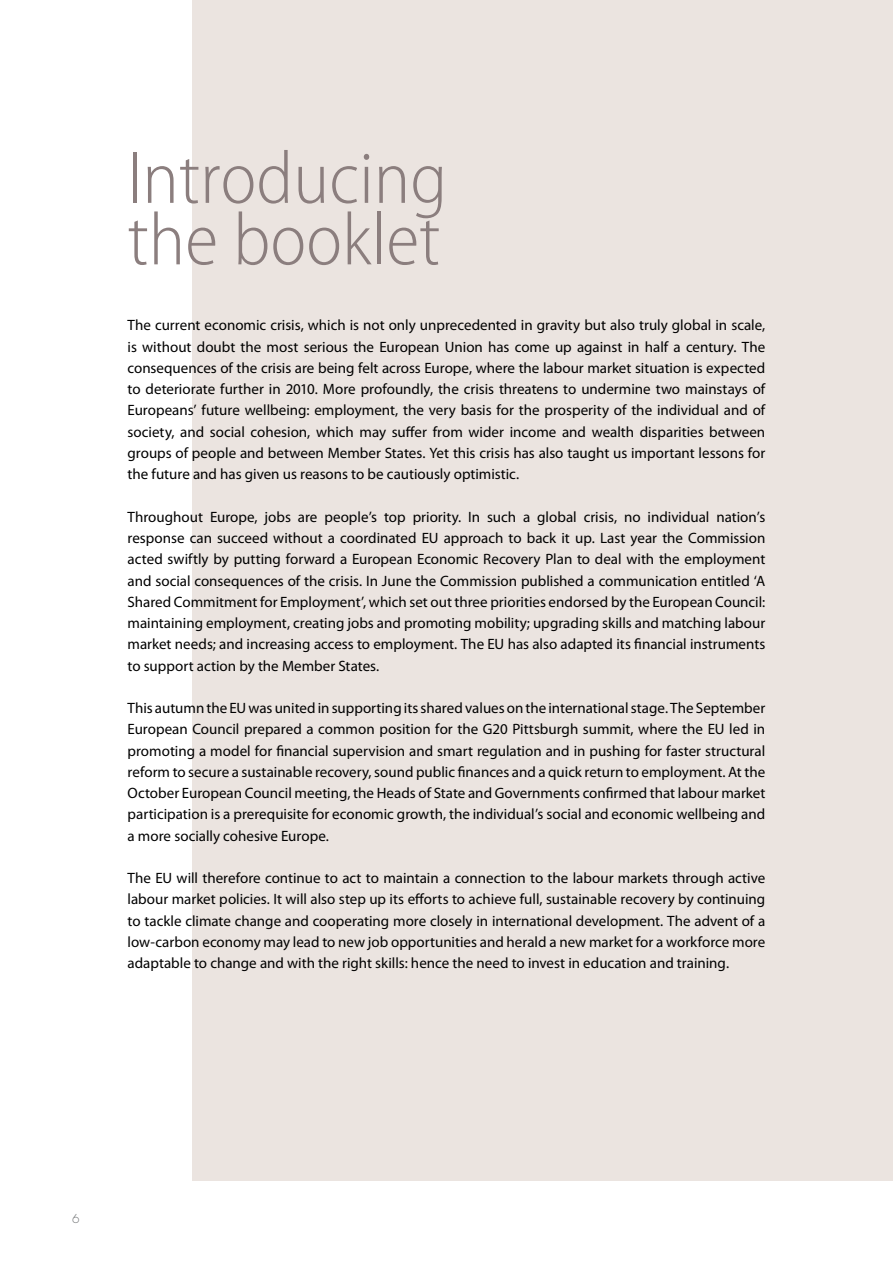
<style>
.page{position:relative;width:893px;height:1263px;background:#fff}
.page>*{position:absolute;margin:0;border:0;box-sizing:border-box;transform-origin:0 0}
.t1{font:300 semi-condensed 75px/61.5px "Myriad Pro";color:#8b7e7e}
.t2{font:15px/21.3px "Myriad Pro";color:#000;text-align:justify}
.t3{font:300 12px "Futura";color:#6d6f71}
</style>
<div class="page">
<div style="left:193px;top:0;width:700px;height:1181px;background:#ebe4e0"></div>
<h1 class="t1" style="left:128px;top:149px;width:321px">Introducing the booklet</h1>
<p class="t2" style="left:128px;top:314px;width:639px">The current economic crisis, which is not only unprecedented in gravity but also truly global in scale, is without doubt the most serious the European Union has come up against in half a century. The consequences of the crisis are being felt across Europe, where the labour market situation is expected to deteriorate further in 2010. More profoundly, the crisis threatens to undermine two mainstays of Europeans’ future wellbeing: employment, the very basis for the prosperity of the individual and of society, and social cohesion, which may suffer from wider income and wealth disparities between groups of people and between Member States. Yet this crisis has also taught us important lessons for the future and has given us reasons to be cautiously optimistic.</p>
<p class="t2" style="left:128px;top:506px;width:639px">Throughout Europe, jobs are people’s top priority. In such a global crisis, no individual nation’s response can succeed without a coordinated EU approach to back it up. Last year the Commission acted swiftly by putting forward a European Economic Recovery Plan to deal with the employment and social consequences of the crisis. In June the Commission published a communication entitled ‘A Shared Commitment for Employment’, which set out three priorities endorsed by the European Council: maintaining employment, creating jobs and promoting mobility; upgrading skills and matching labour market needs; and increasing access to employment. The EU has also adapted its financial instruments to support action by the Member States.</p>
<p class="t2" style="left:128px;top:697px;width:639px">This autumn the EU was united in supporting its shared values on the international stage. The September European Council prepared a common position for the G20 Pittsburgh summit, where the EU led in promoting a model for financial supervision and smart regulation and in pushing for faster structural reform to secure a sustainable recovery, sound public finances and a quick return to employment. At the October European Council meeting, the Heads of State and Governments confirmed that labour market participation is a prerequisite for economic growth, the individual’s social and economic wellbeing and a more socially cohesive Europe.</p>
<p class="t2" style="left:128px;top:867px;width:639px">The EU will therefore continue to act to maintain a connection to the labour markets through active labour market policies. It will also step up its efforts to achieve full, sustainable recovery by continuing to tackle climate change and cooperating more closely in international development. The advent of a low-carbon economy may lead to new job opportunities and herald a new market for a workforce more adaptable to change and with the right skills: hence the need to invest in education and training.</p>
<p class="t3" style="left:72px;top:1210px;width:9px">6</p>
</div>
